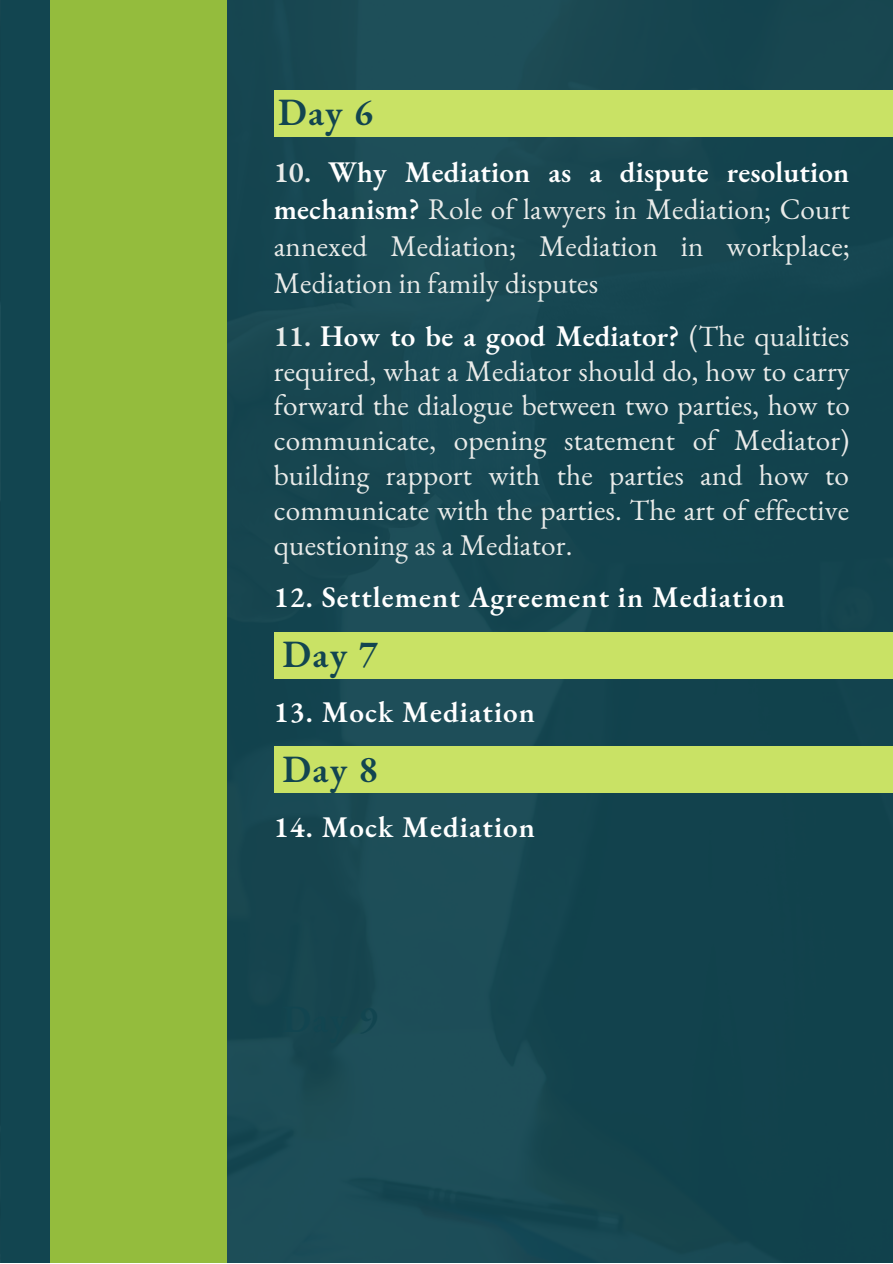
<style>
.page{position:relative;width:893px;height:1264px;background:#fff}
.page>*{position:absolute;margin:0;border:0;box-sizing:border-box;transform-origin:0 0}
.t1{font:600 37.65px "EB Garamond";letter-spacing:.035em;color:#124550}
.t2{font:29.25px/34.8px "EB Garamond";letter-spacing:.005em;color:#e9ebe9;text-align:justify}
.t3{font:600 29.25px "EB Garamond";letter-spacing:.035em;color:#fff}
.s1{font-weight:600}
.s2{font-weight:600;color:#fff}
</style>
<div class="page">
<img style="left:0;top:0;width:892px;height:1262px">
<div style="left:1px;top:0;width:89px;height:1262px;background:#124550"></div>
<div style="left:51px;top:0;width:176px;height:1262px;background:#94bc3d"></div>
<div style="left:274px;top:91px;width:618px;height:46px;background:#c9e265"></div>
<div style="left:274px;top:632px;width:618px;height:46px;background:#c9e265"></div>
<div style="left:274px;top:746px;width:618px;height:46px;background:#c9e265"></div>
<p class="t1" style="left:278px;top:87px;width:97px">Day 6</p>
<p class="t2" style="left:274px;top:153px;width:577px;line-height:37px"><span class="s1">10.</span> <span class="s2">Why Mediation as a dispute resolution mechanism?</span> Role of lawyers in Mediation; Court annexed Mediation; Mediation in workplace; Mediation in family disputes</p>
<p class="t2" style="left:274px;top:318px;width:577px"><span class="s1">11.</span> <span class="s2">How to be a good Mediator?</span> (The qualities required, what a Mediator should do, how to carry forward the dialogue between two parties, how to communicate, opening statement of Mediator) building rapport with the parties and how to communicate with the parties. The art of effective questioning as a Mediator.</p>
<p class="t3" style="left:274px;top:578px;width:512px">12. Settlement Agreement in Mediation</p>
<p class="t1" style="left:282px;top:629px;width:97px">Day 7</p>
<p class="t3" style="left:274px;top:692px;width:263px">13. Mock Mediation</p>
<p class="t1" style="left:282px;top:744px;width:97px">Day 8</p>
<p class="t3" style="left:274px;top:807px;width:263px">14. Mock Mediation</p>
</div>
